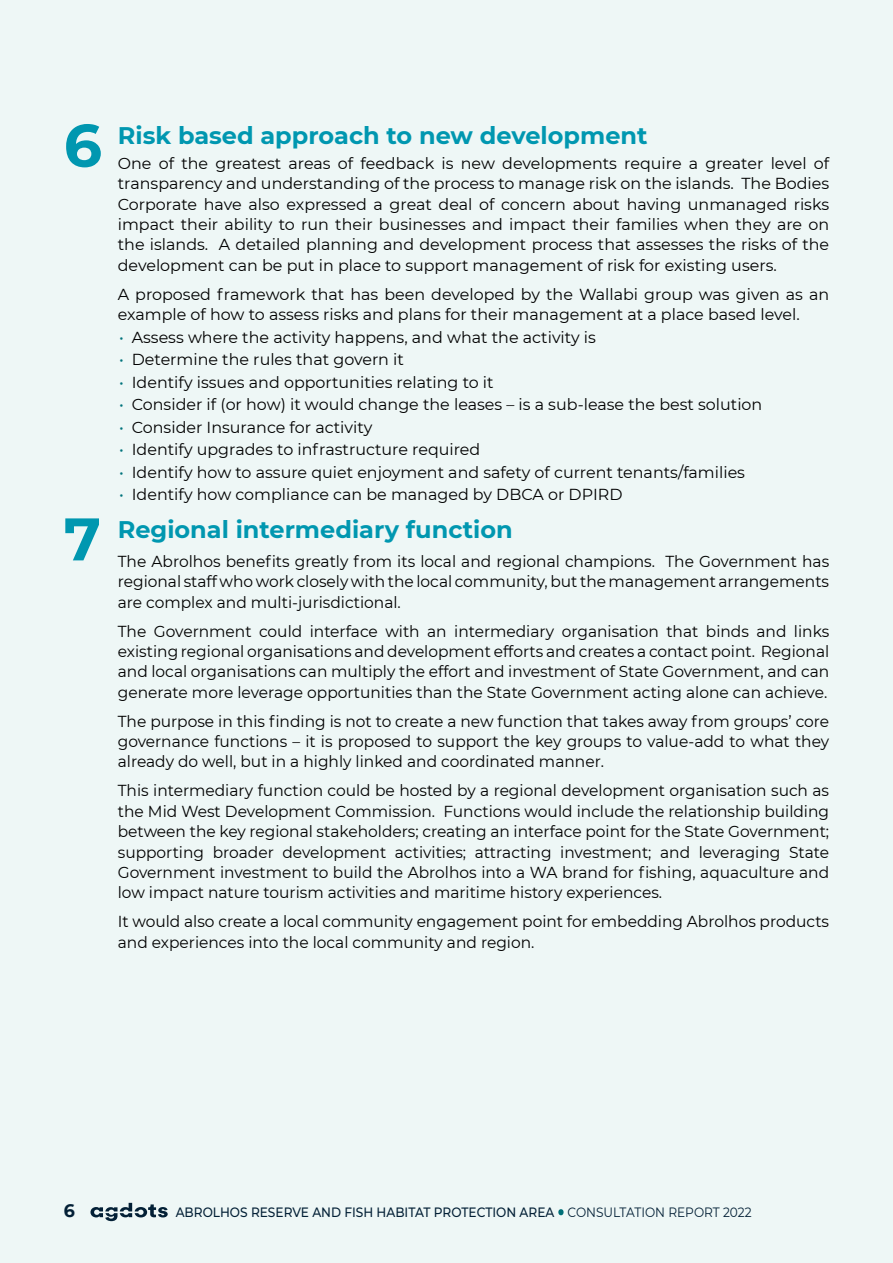
<style>
.page{position:relative;width:893px;height:1263px;background:#eef7f6}
.page>*{position:absolute;margin:0;border:0;box-sizing:border-box;transform-origin:0 0}
.t1{font:700 60px "Montserrat";color:#0097b0}
.t2{font:700 24px "Montserrat";color:#0097b0}
.t3{font:700 18px "Montserrat";color:#042239}
.t4{font:15.9px/20.4px "Montserrat";color:#000;text-align:justify}
.t5{font:500 13.5px "Montserrat";color:#042239;scale:.9 1}
.s1{color:#00737c}
.s2{font-weight:400}
</style>
<div class="page">
<h1 class="t1" style="left:64px;top:102px;width:40px">6</h1>
<h2 class="t2" style="left:118px;top:118px;width:531px">Risk based approach to new development</h2>
<p class="t4" style="left:118px;top:152px;width:713px">One of the greatest areas of feedback is new developments require a greater level of transparency and understanding of the process to manage risk on the islands. The Bodies Corporate have also expressed a great deal of concern about having unmanaged risks impact their ability to run their businesses and impact their families when they are on the islands. A detailed planning and development process that assesses the risks of the development can be put in place to support management of risk for existing users.</p>
<p class="t4" style="left:118px;top:283px;width:713px">A proposed framework that has been developed by the Wallabi group was given as an example of how to assess risks and plans for their management at a place based level.</p>
<p class="t4" style="left:119px;top:326px;width:478px"><span class="s1">•</span> Assess where the activity happens, and what the activity is</p>
<p class="t4" style="left:119px;top:349px;width:286px"><span class="s1">•</span> Determine the rules that govern it</p>
<p class="t4" style="left:119px;top:371px;width:376px"><span class="s1">•</span> Identify issues and opportunities relating to it</p>
<p class="t4" style="left:119px;top:394px;width:645px"><span class="s1">•</span> Consider if (or how) it would change the leases – is a sub-lease the best solution</p>
<p class="t4" style="left:119px;top:416px;width:255px"><span class="s1">•</span> Consider Insurance for activity</p>
<p class="t4" style="left:119px;top:439px;width:363px"><span class="s1">•</span> Identify upgrades to infrastructure required</p>
<p class="t4" style="left:119px;top:461px;width:627px"><span class="s1">•</span> Identify how to assure quiet enjoyment and safety of current tenants/families</p>
<p class="t4" style="left:119px;top:484px;width:505px"><span class="s1">•</span> Identify how compliance can be managed by DBCA or DPIRD</p>
<h1 class="t1" style="left:64px;top:496px;width:39px">7</h1>
<h2 class="t2" style="left:118px;top:512px;width:396px">Regional intermediary function</h2>
<p class="t4" style="left:118px;top:550px;width:713px">The Abrolhos benefits greatly from its local and regional champions. The Government has regional staff who work closely with the local community, but the management arrangements are complex and multi-jurisdictional.</p>
<p class="t4" style="left:118px;top:620px;width:713px">The Government could interface with an intermediary organisation that binds and links existing regional organisations and development efforts and creates a contact point. Regional and local organisations can multiply the effort and investment of State Government, and can generate more leverage opportunities than the State Government acting alone can achieve.</p>
<p class="t4" style="left:118px;top:710px;width:713px">The purpose in this finding is not to create a new function that takes away from groups’ core governance functions – it is proposed to support the key groups to value-add to what they already do well, but in a highly linked and coordinated manner.</p>
<p class="t4" style="left:118px;top:780px;width:713px">This intermediary function could be hosted by a regional development organisation such as the Mid West Development Commission. Functions would include the relationship building between the key regional stakeholders; creating an interface point for the State Government; supporting broader development activities; attracting investment; and leveraging State Government investment to build the Abrolhos into a WA brand for fishing, aquaculture and low impact nature tourism activities and maritime history experiences.</p>
<p class="t4" style="left:118px;top:911px;width:713px">It would also create a local community engagement point for embedding Abrolhos products and experiences into the local community and region.</p>
<p class="t3" style="left:64px;top:1197px;width:13px">6</p>
<p class="t5" style="left:176px;top:1202px;width:641px">ABROLHOS RESERVE AND FISH HABITAT PROTECTION AREA <span class="s2">CONSULTATION REPORT 2022</span></p>
</div>
